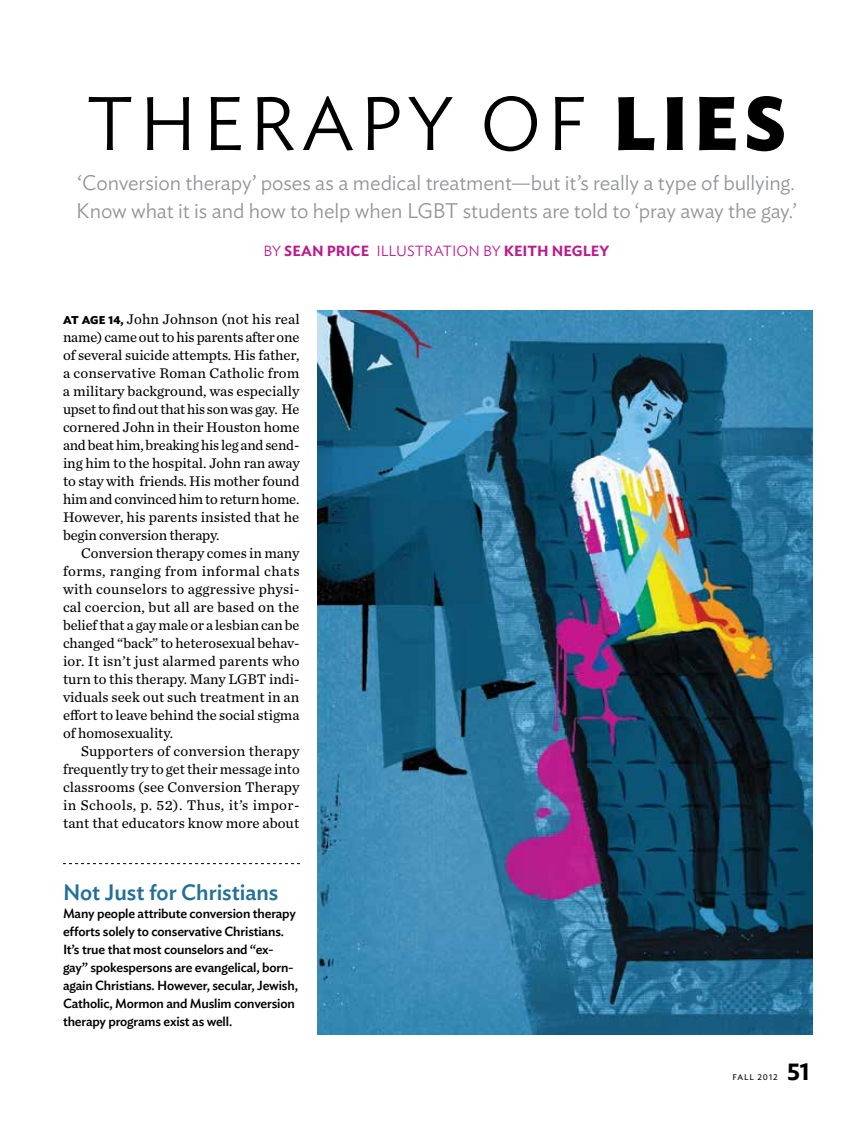
<style>
.page{position:relative;width:864px;height:1134px;background:#fff}
.page>*{position:absolute;margin:0;border:0;box-sizing:border-box;transform-origin:0 0}
.t1{font:300 75px "Ideal Sans";color:#000}
.t2{font:700 75px "Ideal Sans";color:#000}
.t3{font:600 24px "Ideal Sans";color:#000}
.t4{font:500 22.2px "Ideal Sans";color:#227096}
.t5{font:300 21px/27px "Ideal Sans";letter-spacing:-.005em;color:#939598}
.t6{font:14.7px/18px "Chronicle Text G2";color:#000;text-align:justify}
.t7{font:300 14.7px "Ideal Sans";color:#bc1b8d}
.t8{font:600 14.7px "Ideal Sans";color:#bc1b8d}
.t9{font:500 13.2px/18px "Ideal Sans";letter-spacing:-.01em;color:#000}
.t10{font:700 11.25px "Ideal Sans";color:#000}
.t11{font:8.25px "Ideal Sans";letter-spacing:.11em;color:#000}
.s1{font-weight:300}
.s2{font-weight:600}
.s3{font-family:"Ideal Sans";font-weight:700;font-size:11.25px}
</style>
<div class="page">
<img style="left:318px;top:310px;width:495px;height:725px">
<svg style="left:63px;top:863px;width:237px;height:1px"></svg>
<h1 class="t1" style="left:87px;top:66px;width:54px">therapy</h1>
<h1 class="t2" style="left:480px;top:64px;width:176px"><span class="s1">of</span> LIES</h1>
<h3 class="t5" style="left:76px;top:168px;width:722px">‘Conversion therapy’ poses as a medical treatment—but it’s really a type of bullying.<br>Know what it is and how to help when LGBT students are told to ‘pray away the gay.’</h3>
<p class="t7" style="left:264px;top:240px;width:146px">By <span class="s2">SEAN PRICE</span> illustration</p>
<p class="t8" style="left:483px;top:240px;width:30px"><span class="s1">by</span> KEIT</p>
<p class="t8" style="left:537px;top:240px;width:25px">HNEGLE</p>
<p class="t8" style="left:600px;top:240px;width:11px">Y</p>
<p class="t6" style="left:63px;top:309px;width:238px;text-indent:45px"><span class="s3">14,</span> John Johnson (not his real name) came out to his parents after one of several suicide attempts. His father, a conservative Roman Catholic from a military background, was especially upset to find out that his son was gay. He cornered John in their Houston home and beat him, breaking his leg and send&shy;ing him to the hospital. John ran away to stay with friends. His mother found him and convinced him to return home.<br>However, his parents insisted that he begin conversion therapy.</p>
<p class="t6" style="left:63px;top:543px;width:238px;text-indent:18px">Conversion therapy comes in many forms, ranging from informal chats with counselors to aggressive physi&shy;cal coercion, but all are based on the belief that a gay male or a lesbian can be changed “back” to heterosexual behav&shy;ior. It isn’t just alarmed parents who turn to this therapy. Many LGBT indi&shy;viduals seek out such treatment in an effort to leave behind the social stigma of homosexuality.</p>
<p class="t6" style="left:63px;top:741px;width:238px;text-indent:18px">Supporters of conversion therapy frequently try to get their message into classrooms (see Conversion Therapy in Schools, p. 52). Thus, it’s impor&shy;tant that educators know more about</p>
<p class="t10" style="left:63px;top:311px;width:28px">AT AGE</p>
<h3 class="t4" style="left:63px;top:875px;width:217px">Not Just for Christians</h3>
<p class="t9" style="left:63px;top:903px;width:236px">Many people attribute conversion therapy efforts solely to conservative Christians.<br>It’s true that most counselors and “ex&shy;gay” spokespersons are evangelical, born&shy;again Christians. However, secular, Jewish, Catholic, Mormon and Muslim conversion therapy programs exist as well.</p>
<p class="t11" style="left:732px;top:1071px;width:15px">fall</p>
<p class="t11" style="left:757px;top:1071px;width:22px">2012</p>
<h2 class="t3" style="left:787px;top:1053px;width:24px">51</h2>
</div>
